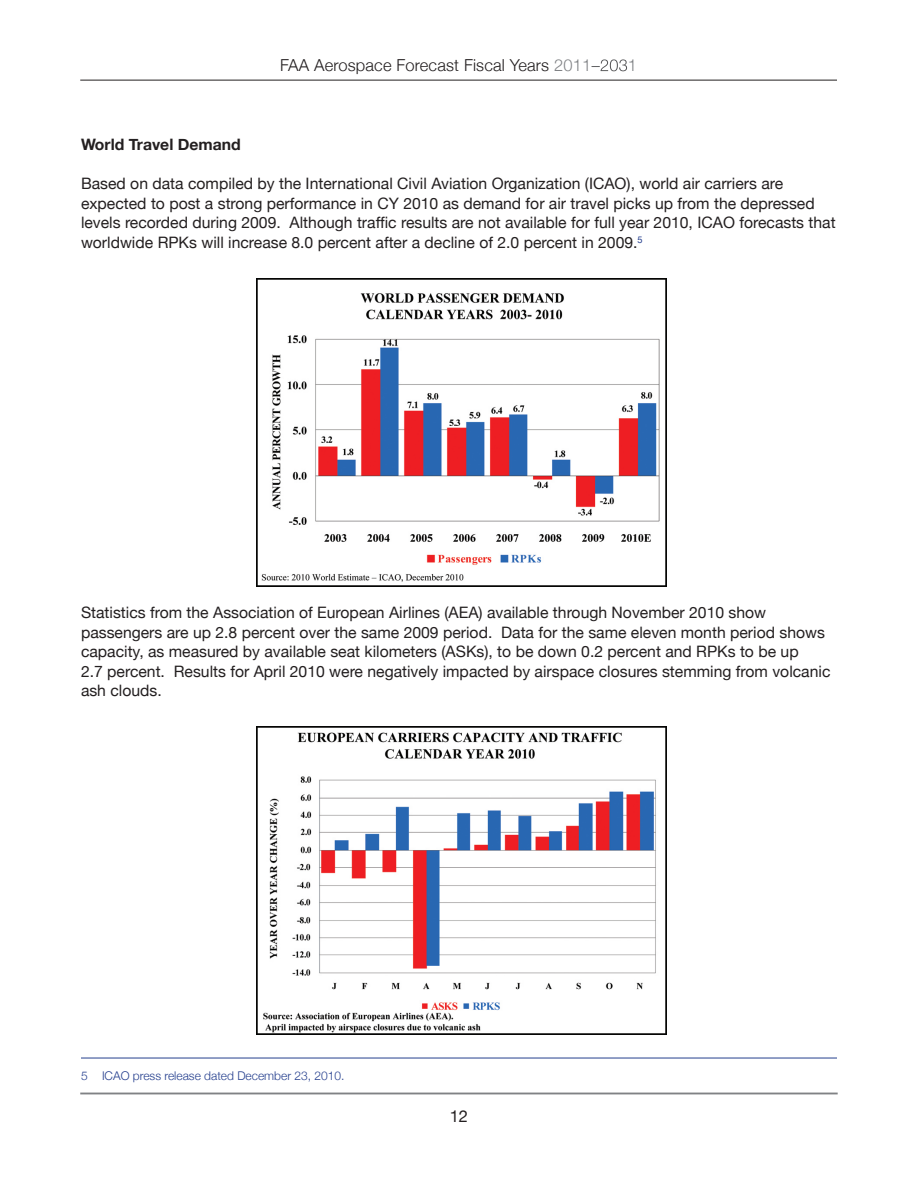
<style>
.page{position:relative;width:918px;height:1188px;background:#fff}
.page>*{position:absolute;margin:0;border:0;box-sizing:border-box;transform-origin:0 0}
.t1{font:300 16.5px "Helvetica Neue";letter-spacing:.01em;color:#231f20}
.t2{font:16.5px "Helvetica Neue";color:#231f20}
.t3{font:15.75px/19.5px "Helvetica Neue";color:#231f20}
.t4{font:700 15.75px "Helvetica Neue";color:#231f20}
.t5{font:300 12px "Helvetica Neue";color:#253f8e}
.s1{color:#808285}
.s2{color:#fff}
</style>
<div class="page">
<hr style="left:80px;top:80px;width:757px;height:1px;background:#231f20">
<hr style="left:80px;top:1093px;width:758px;height:1px;background:#808285">
<hr style="left:81px;top:1058px;width:756px;height:1px;background:#253f8e">
<img style="left:257px;top:278px;width:410px;height:308px">
<img style="left:257px;top:727px;width:410px;height:308px">
<p class="t1" style="left:280px;top:55px;width:359px">FAA Aerospace Forecast Fiscal Years <span class="s1">2011</span><span class="s2">–203</span><span class="s1">1</span></p>
<p class="t4" style="left:81px;top:135px;width:161px">World Travel Demand</p>
<p class="t3" style="left:81px;top:174px;width:756px">Based on data compiled by the International Civil Aviation Organization (ICAO), world air carriers are expected to post a strong performance in CY 2010 as demand for air travel picks up from the depressed levels recorded during 2009. Although traffic results are not available for full year 2010, ICAO forecasts that worldwide RPKs will increase 8.0 percent after a decline of 2.0 percent in 2009.<sup>5</sup></p>
<p class="t3" style="left:81px;top:603px;width:751px">Statistics from the Association of European Airlines (AEA) available through November 2010 show passengers are up 2.8 percent over the same 2009 period. Data for the same eleven month period shows capacity, as measured by available seat kilometers (ASKs), to be down 0.2 percent and RPKs to be up<br>2.7 percent. Results for April 2010 were negatively impacted by airspace closures stemming from volcanic ash clouds.</p>
<p class="t5" style="left:81px;top:1068px;width:265px">5 ICAO press release dated December 23, 2010.</p>
<p class="t2" style="left:450px;top:1106px;width:20px">12</p>
</div>
